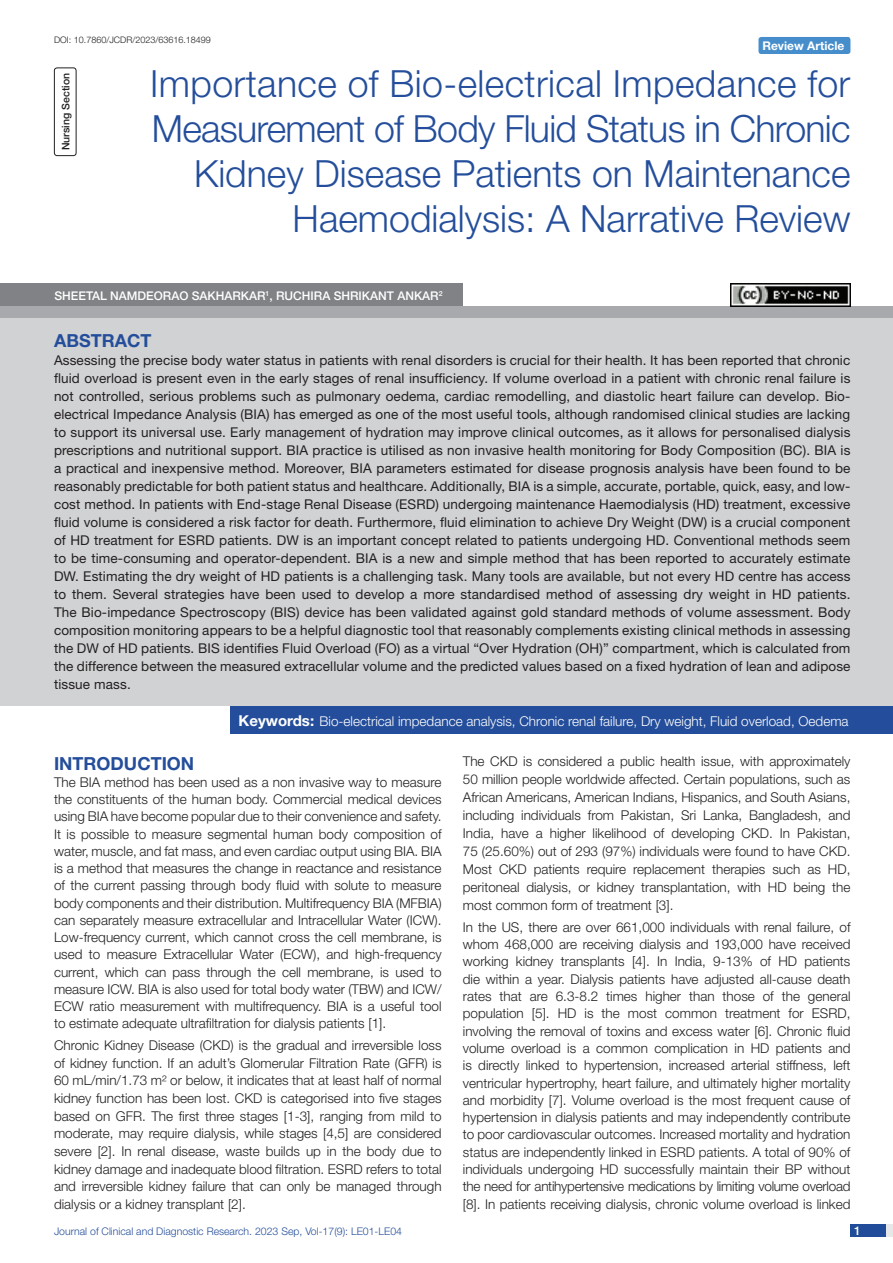
<style>
.page{position:relative;width:893px;height:1263px;background:#fff}
.page>*{position:absolute;margin:0;border:0;box-sizing:border-box;transform-origin:0 0}
.t1{font:300 37.5px/45px "Helvetica Neue";color:#244e9b;text-align:right}
.Heading{font:700 18px "Helvetica Neue";color:#244e9b}
.Abstract_head{font:700 18px "Helvetica Neue";color:#244e9b}
.Body_text{font:300 13.5px/17.2px "Helvetica Neue";color:#231f20;text-align:justify}
.Abstract_Text{font:13.5px/18px "Helvetica Neue";letter-spacing:.01em;color:#231f20;text-align:justify}
.Key_words{font:300 13.5px "Helvetica Neue";color:#fff}
.Author{font:500 12px "Helvetica Neue";color:#fff}
.t2{font:700 12px "Helvetica Neue";color:#fff}
.t3{font:300 10.5px "Helvetica Neue";color:#244e9b}
.section{font:500 10.5px "Helvetica Neue";color:#231f20}
.DOI{font:300 9px "Helvetica Neue";color:#231f20}
.Author-2{font:500 7.05px "Helvetica Neue";color:#fff}
.s1{font-weight:700;font-size:15px}
</style>
<div class="page">
<div style="left:850px;top:1224px;width:43px;height:13px;background:#e6e7e9"></div>
<div style="left:850px;top:1224px;width:35px;height:13px;background:#214c99"></div>
<div style="left:54px;top:68px;width:22px;height:88px;border:1px solid #231f20;border-radius:3px"></div>
<div style="left:758px;top:37px;width:92px;height:17px;background:#468ecb;border-radius:3px"></div>
<div style="left:0;top:306px;width:893px;height:12px;background:#a8a9ad"></div>
<div style="left:0;top:284px;width:463px;height:22px;background:#808285"></div>
<div style="left:0;top:318px;width:893px;height:388px;background:#d1d2d4"></div>
<div style="left:231px;top:706px;width:662px;height:28px;background:#244e9b"></div>
<img style="left:730px;top:284px;width:120px;height:22px">
<p class="DOI" style="left:54px;top:35px;width:158px">DOI: 10.7860/JCDR/2023/63616.18499</p>
<p class="section" style="left:59px;top:150px;width:79px;rotate:-90deg">NURSING SECTION</p>
<p class="t1" style="left:150px;top:60px;width:702px">Importance of Bio-electrical Impedance for Measurement of Body Fluid Status in Chronic Kidney Disease Patients on Maintenance Haemodialysis: A Narrative Review</p>
<p class="t2" style="left:762px;top:38px;width:83px">Review Article</p>
<p class="Author" style="left:54px;top:288px;width:369px">SHEETAL NAMDEORAO SAKHARKAR<sup>1</sup>, RUCHIRA SHRIKANT ANKAR</p>
<p class="Author-2" style="left:439px;top:289px;width:5px">2</p>
<p class="Abstract_head" style="left:54px;top:329px;width:86px">ABSTRACT</p>
<p class="Abstract_Text" style="left:54px;top:351px;width:798px">Assessing the precise body water status in patients with renal disorders is crucial for their health. It has been reported that chronic fluid overload is present even in the early stages of renal insufficiency. If volume overload in a patient with chronic renal failure is not controlled, serious problems such as pulmonary oedema, cardiac remodelling, and diastolic heart failure can develop. Bio&shy;electrical Impedance Analysis (BIA) has emerged as one of the most useful tools, although randomised clinical studies are lacking to support its universal use. Early management of hydration may improve clinical outcomes, as it allows for personalised dialysis prescriptions and nutritional support. BIA practice is utilised as non invasive health monitoring for Body Composition (BC). BIA is a practical and inexpensive method. Moreover, BIA parameters estimated for disease prognosis analysis have been found to be reasonably predictable for both patient status and healthcare. Additionally, BIA is a simple, accurate, portable, quick, easy, and low&shy;cost method. In patients with End-stage Renal Disease (ESRD) undergoing maintenance Haemodialysis (HD) treatment, excessive fluid volume is considered a risk factor for death. Furthermore, fluid elimination to achieve Dry Weight (DW) is a crucial component of HD treatment for ESRD patients. DW is an important concept related to patients undergoing HD. Conventional methods seem to be time-consuming and operator-dependent. BIA is a new and simple method that has been reported to accurately estimate DW. Estimating the dry weight of HD patients is a challenging task. Many tools are available, but not every HD centre has access to them. Several strategies have been used to develop a more standardised method of assessing dry weight in HD patients.<br>The Bio-impedance Spectroscopy (BIS) device has been validated against gold standard methods of volume assessment. Body composition monitoring appears to be a helpful diagnostic tool that reasonably complements existing clinical methods in assessing the DW of HD patients. BIS identifies Fluid Overload (FO) as a virtual “Over Hydration (OH)” compartment, which is calculated from the difference between the measured extracellular volume and the predicted values based on a fixed hydration of lean and adipose tissue mass.</p>
<p class="Key_words" style="left:239px;top:712px;width:611px"><span class="s1">Keywords:</span> Bio-electrical impedance analysis, Chronic renal failure, Dry weight, Fluid overload, Oedema</p>
<p class="Heading" style="left:54px;top:752px;width:142px">Introduction</p>
<p class="Body_text" style="left:54px;top:773px;width:389px">The BIA method has been used as a non invasive way to measure the constituents of the human body. Commercial medical devices using BIA have become popular due to their convenience and safety.<br>It is possible to measure segmental human body composition of water, muscle, and fat mass, and even cardiac output using BIA. BIA is a method that measures the change in reactance and resistance of the current passing through body fluid with solute to measure body components and their distribution. Multifrequency BIA (MFBIA) can separately measure extracellular and Intracellular Water (ICW).<br>Low-frequency current, which cannot cross the cell membrane, is used to measure Extracellular Water (ECW), and high-frequency current, which can pass through the cell membrane, is used to measure ICW. BIA is also used for total body water (TBW) and ICW/ ECW ratio measurement with multifrequency. BIA is a useful tool to estimate adequate ultrafiltration for dialysis patients [1].</p>
<p class="Body_text" style="left:54px;top:1036px;width:389px">Chronic Kidney Disease (CKD) is the gradual and irreversible loss of kidney function. If an adult’s Glomerular Filtration Rate (GFR) is 60 mL/min/1.73 m² or below, it indicates that at least half of normal kidney function has been lost. CKD is categorised into five stages based on GFR. The first three stages [1-3], ranging from mild to moderate, may require dialysis, while stages [4,5] are considered severe [2]. In renal disease, waste builds up in the body due to kidney damage and inadequate blood filtration. ESRD refers to total and irreversible kidney failure that can only be managed through dialysis or a kidney transplant [2].</p>
<p class="Body_text" style="left:463px;top:752px;width:389px;line-height:18px">The CKD is considered a public health issue, with approximately 50 million people worldwide affected. Certain populations, such as African Americans, American Indians, Hispanics, and South Asians, including individuals from Pakistan, Sri Lanka, Bangladesh, and India, have a higher likelihood of developing CKD. In Pakistan, 75 (25.60%) out of 293 (97%) individuals were found to have CKD.<br>Most CKD patients require replacement therapies such as HD, peritoneal dialysis, or kidney transplantation, with HD being the most common form of treatment [3].</p>
<p class="Body_text" style="left:463px;top:918px;width:389px">In the US, there are over 661,000 individuals with renal failure, of whom 468,000 are receiving dialysis and 193,000 have received working kidney transplants [4]. In India, 9-13% of HD patients die within a year. Dialysis patients have adjusted all-cause death rates that are 6.3-8.2 times higher than those of the general population [5]. HD is the most common treatment for ESRD, involving the removal of toxins and excess water [6]. Chronic fluid volume overload is a common complication in HD patients and is directly linked to hypertension, increased arterial stiffness, left ventricular hypertrophy, heart failure, and ultimately higher mortality and morbidity [7]. Volume overload is the most frequent cause of hypertension in dialysis patients and may independently contribute to poor cardiovascular outcomes. Increased mortality and hydration status are independently linked in ESRD patients. A total of 90% of individuals undergoing HD successfully maintain their BP without the need for antihypertensive medications by limiting volume overload [8]. In patients receiving dialysis, chronic volume overload is linked</p>
<p class="t3" style="left:54px;top:1225px;width:350px">Journal of Clinical and Diagnostic Research. 2023 Sep, Vol-17(9): LE01-LE04</p>
<p class="Author" style="left:854px;top:1223px;width:8px">1</p>
</div>
